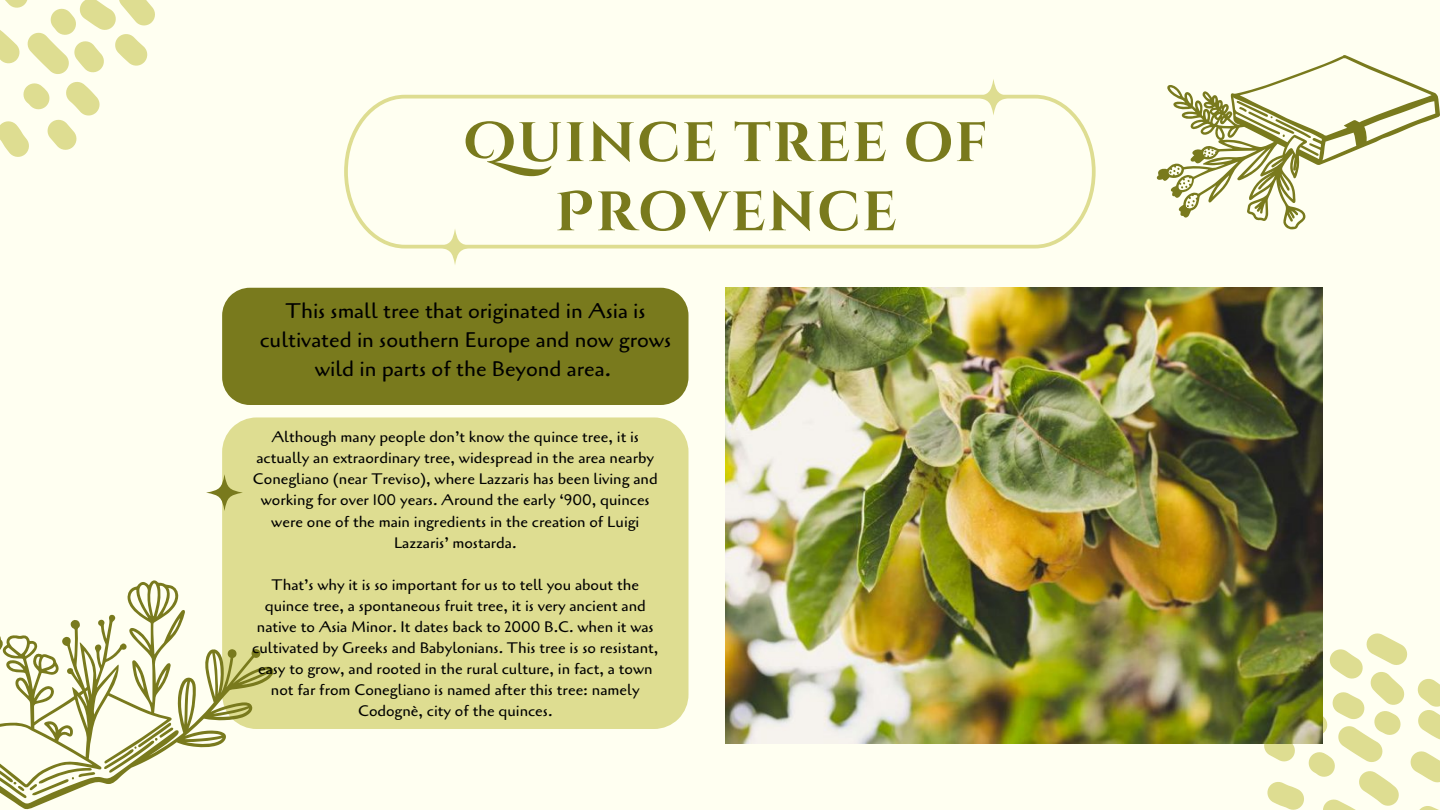
<style>
.page{position:relative;width:1440px;height:810px;background:#fffff1}
.page>*{position:absolute;margin:0;border:0;box-sizing:border-box;transform-origin:0 0}
.t1{font:700 55.5px/69.2px "Cinzel Decorative";letter-spacing:.03em;color:#797a1d;text-align:center}
.t2{font:21.2px/29.2px "Cagliostro";color:#000;text-align:center}
.t3{font:15.3px/21.1px "Cagliostro";color:#000;text-align:center}
</style>
<div class="page">
<svg style="left:0;top:0;width:155px;height:157px"></svg>
<svg style="left:344px;top:95px;width:752px;height:154px"></svg>
<svg style="left:975px;top:79px;width:37px;height:36px"></svg>
<svg style="left:437px;top:229px;width:36px;height:36px"></svg>
<svg style="left:1264px;top:632px;width:176px;height:178px"></svg>
<div style="left:222px;top:417px;width:467px;height:312px;background:#dedd91"></div>
<div style="left:222px;top:288px;width:467px;height:117px;background:#797a1d"></div>
<svg style="left:206px;top:474px;width:37px;height:37px"></svg>
<svg style="left:0;top:580px;width:274px;height:230px"></svg>
<svg style="left:1157px;top:55px;width:283px;height:174px"></svg>
<img style="left:726px;top:288px;width:596px;height:456px">
<p class="t1" style="left:464px;top:110px;width:525px">QUINCE TREE OF<br>PROVENCE</p>
<p class="t2" style="left:260px;top:297px;width:413px">This small tree that originated in Asia is cultivated in southern Europe and now grows wild in parts of the Beyond area.</p>
<p class="t3" style="left:253px;top:427px;width:406px">Although many people don’t know the quince tree, it is actually an extraordinary tree, widespread in the area nearby Conegliano (near Treviso), where Lazzaris has been living and working for over 100 years. Around the early ‘900, quinces were one of the main ingredients in the creation of Luigi Lazzaris’ mostarda.</p>
<p class="t3" style="left:252px;top:574px;width:408px">That’s why it is so important for us to tell you about the quince tree, a spontaneous fruit tree, it is very ancient and native to Asia Minor. It dates back to 2000 B.C. when it was cultivated by Greeks and Babylonians. This tree is so resistant, easy to grow, and rooted in the rural culture, in fact, a town not far from Conegliano is named after this tree: namely Codognè, city of the quinces.</p>
</div>
